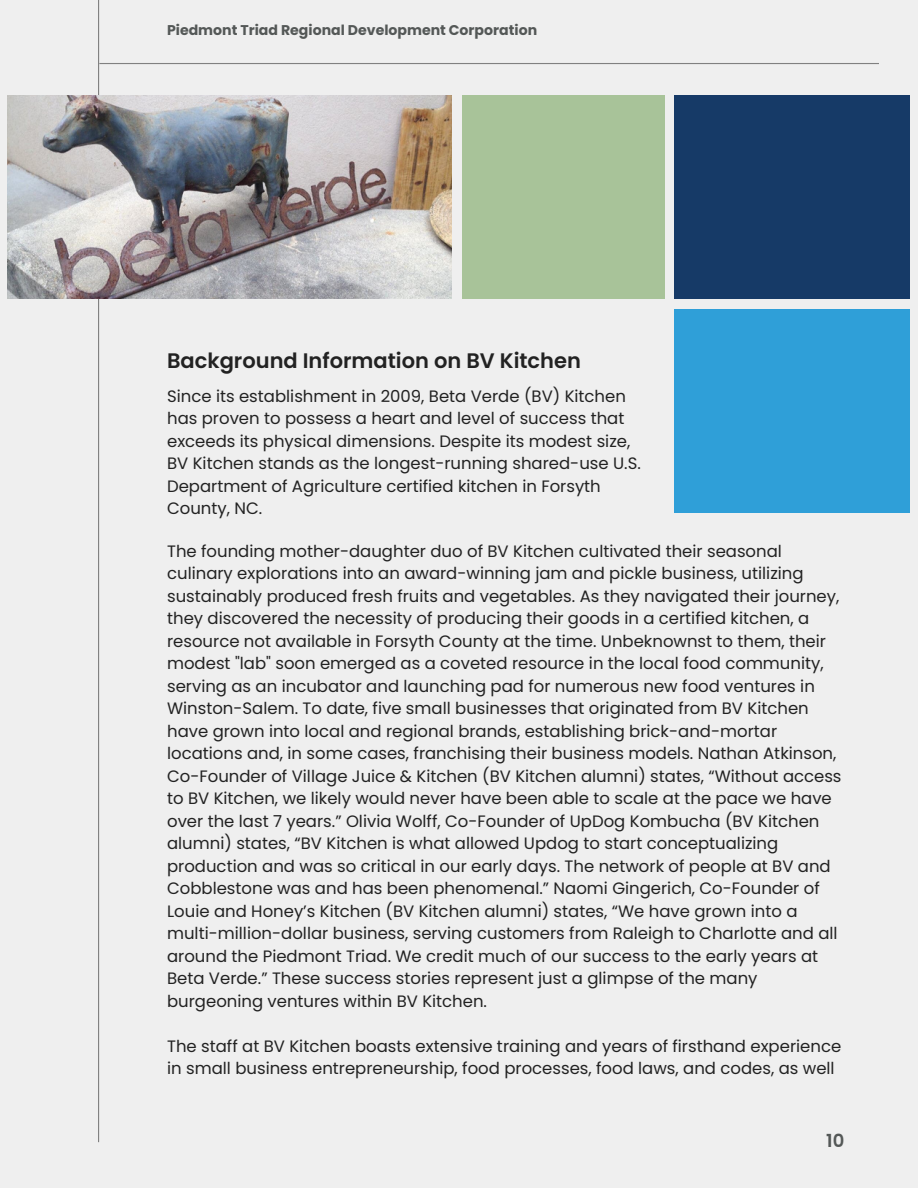
<style>
.page{position:relative;width:918px;height:1188px;background:#efefef}
.page>*{position:absolute;margin:0;border:0;box-sizing:border-box;transform-origin:0 0}
.t1{font:600 21px "Poppins";color:#222}
.t2{font:600 18px "Poppins";color:#545857}
.t3{font:16.5px/22.5px "Poppins";color:#222}
.t4{font:700 14.1px "Poppins";color:#545857}
</style>
<div class="page">
<hr style="left:98px;top:0;width:1px;height:1142px;background:#808080">
<hr style="left:99px;top:63px;width:780px;height:1px;background:#808080">
<div style="left:461px;top:95px;width:204px;height:204px;background:#a8c399"></div>
<div style="left:674px;top:95px;width:235px;height:204px;background:#163a67"></div>
<div style="left:674px;top:309px;width:235px;height:203px;background:#2f9fd8"></div>
<img style="left:8px;top:95px;width:444px;height:204px">
<p class="t4" style="left:167px;top:21px;width:372px">Piedmont Triad Regional Development Corporation</p>
<p class="t1" style="left:167px;top:346px;width:415px">Background Information on BV Kitchen</p>
<p class="t3" style="left:167px;top:385px;width:475px">Since its establishment in 2009, Beta Verde (BV) Kitchen has proven to possess a heart and level of success that exceeds its physical dimensions. Despite its modest size, BV Kitchen stands as the longest-running shared-use U.S.<br>Department of Agriculture certified kitchen in Forsyth County, NC.</p>
<p class="t3" style="left:167px;top:540px;width:676px">The founding mother-daughter duo of BV Kitchen cultivated their seasonal culinary explorations into an award-winning jam and pickle business, utilizing sustainably produced fresh fruits and vegetables. As they navigated their journey, they discovered the necessity of producing their goods in a certified kitchen, a resource not available in Forsyth County at the time. Unbeknownst to them, their modest "lab" soon emerged as a coveted resource in the local food community, serving as an incubator and launching pad for numerous new food ventures in Winston-Salem. To date, five small businesses that originated from BV Kitchen have grown into local and regional brands, establishing brick-and-mortar locations and, in some cases, franchising their business models. Nathan Atkinson, Co-Founder of Village Juice &amp; Kitchen (BV Kitchen alumni) states, “Without access to BV Kitchen, we likely would never have been able to scale at the pace we have over the last 7 years.” Olivia Wolff, Co-Founder of UpDog Kombucha (BV Kitchen alumni) states, “BV Kitchen is what allowed Updog to start conceptualizing production and was so critical in our early days. The network of people at BV and Cobblestone was and has been phenomenal.” Naomi Gingerich, Co-Founder of Louie and Honey’s Kitchen (BV Kitchen alumni) states, “We have grown into a multi-million-dollar business, serving customers from Raleigh to Charlotte and all around the Piedmont Triad. We credit much of our success to the early years at Beta Verde.” These success stories represent just a glimpse of the many burgeoning ventures within BV Kitchen.</p>
<p class="t3" style="left:167px;top:1035px;width:676px">The staff at BV Kitchen boasts extensive training and years of firsthand experience in small business entrepreneurship, food processes, food laws, and codes, as well</p>
<p class="t2" style="left:826px;top:1128px;width:20px">10</p>
</div>
